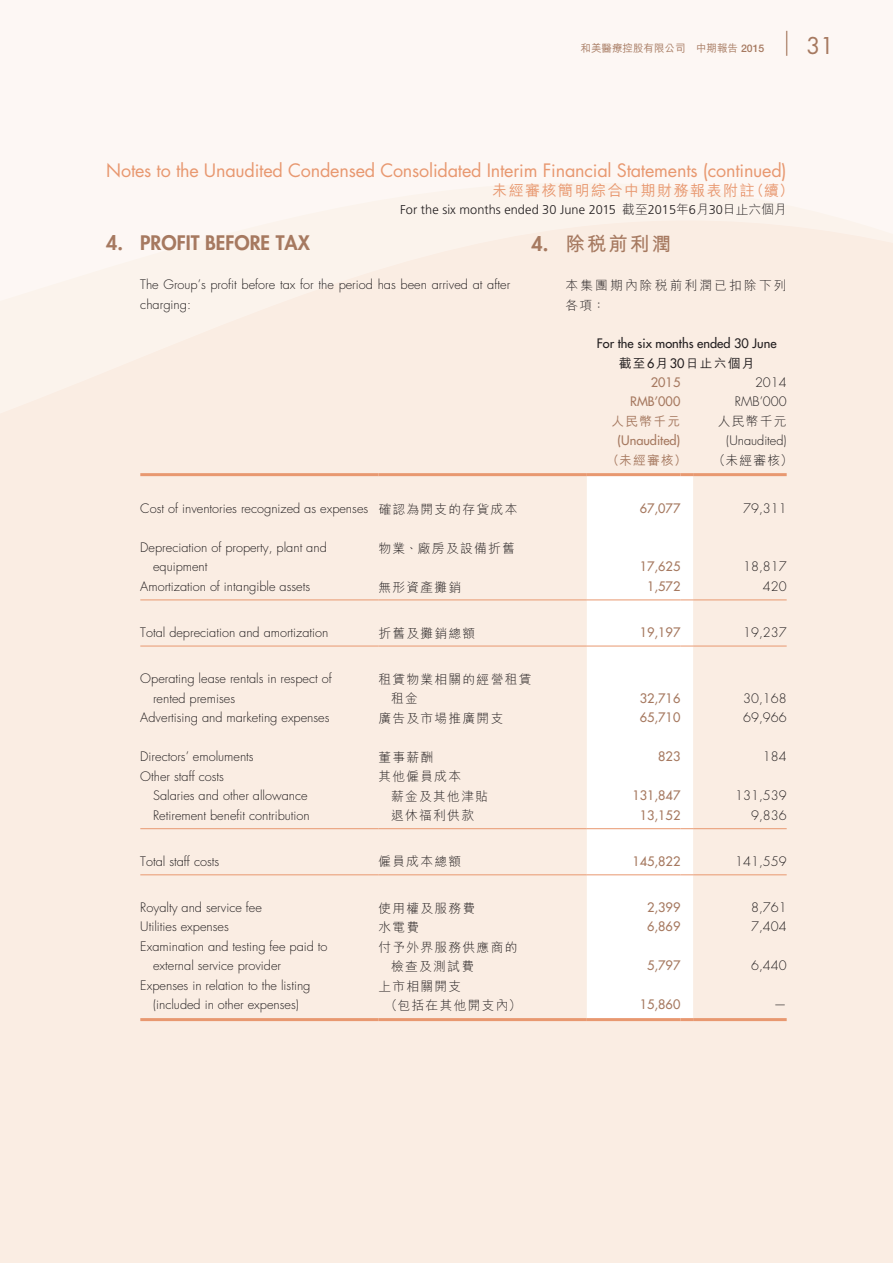
<style>
.page{position:relative;width:893px;height:1263px;background:#faede3}
.page>*{position:absolute;margin:0;border:0;box-sizing:border-box;transform-origin:0 0}
.t1{font:22.5px "Futura Std";color:#a67960}
.t2{font:800 19.5px "Futura Std";color:#a67960}
.t3{font:700 19.5px "M Hei HK";letter-spacing:.1em;color:#a67960}
.t4{font:18px "Futura Std";letter-spacing:-.01em;color:#e89870}
.t5{font:500 15px "M Hei HK";letter-spacing:.1em;color:#e89870}
.t6{font:300 12.75px/19.5px "Futura Std";color:#231f20}
.t7{font:300 12.75px/19.5px "M Hei HK";letter-spacing:.1em;color:#231f20}
.t8{font:500 12.75px "Futura Std";color:#a67960}
.t9{font:300 12.75px "Frutiger LT Std";letter-spacing:.005em;color:#231f20}
.t10{font:500 12.75px "Futura Std";color:#231f20}
.t11{font:300 12.75px/19.5px "M Hei HK";letter-spacing:.165em;color:#231f20}
.t12{font:500 12.75px "M Hei HK";letter-spacing:.1em;color:#231f20}
.t13{font:500 12.75px "M Hei HK";letter-spacing:.1em;color:#a67960}
.t14{font:500 10.5px "M Hei HK";color:#a67960}
.s1{font-family:"Helvetica Neue LT Std"}
.s2{font-family:"Futura Std"}
.s3{font-family:"M Hei HK"}
.s4{font-family:"Futura Std";font-weight:800}
</style>
<div class="page">
<svg style="left:0;top:0;width:893px;height:477px;fill:#fbf3ec"></svg>
<svg style="left:786px;top:31px;width:1px;height:25px"></svg>
<div style="left:587px;top:476px;width:106px;height:542px;background:#fff"></div>
<hr style="left:140px;top:599px;width:238px;height:1px;background:#e89870">
<hr style="left:378px;top:599px;width:209px;height:1px;background:#e89870">
<hr style="left:587px;top:599px;width:93px;height:1px;background:#e89870">
<svg style="left:680px;top:599px;width:13px;height:1px"></svg>
<hr style="left:693px;top:599px;width:94px;height:1px;background:#e89870">
<hr style="left:140px;top:646px;width:238px;height:1px;background:#e89870">
<hr style="left:378px;top:646px;width:209px;height:1px;background:#e89870">
<hr style="left:587px;top:646px;width:93px;height:1px;background:#e89870">
<svg style="left:680px;top:646px;width:13px;height:1px"></svg>
<hr style="left:693px;top:646px;width:94px;height:1px;background:#e89870">
<hr style="left:140px;top:828px;width:238px;height:1px;background:#e89870">
<hr style="left:378px;top:828px;width:209px;height:1px;background:#e89870">
<hr style="left:587px;top:828px;width:93px;height:1px;background:#e89870">
<svg style="left:680px;top:828px;width:13px;height:1px"></svg>
<hr style="left:693px;top:828px;width:94px;height:1px;background:#e89870">
<hr style="left:140px;top:874px;width:238px;height:1px;background:#e89870">
<hr style="left:378px;top:874px;width:209px;height:1px;background:#e89870">
<hr style="left:587px;top:874px;width:93px;height:1px;background:#e89870">
<svg style="left:680px;top:874px;width:13px;height:1px"></svg>
<hr style="left:693px;top:874px;width:94px;height:1px;background:#e89870">
<hr style="left:140px;top:473px;width:238px;height:3px;background:#e89870">
<hr style="left:378px;top:473px;width:209px;height:3px;background:#e89870">
<hr style="left:587px;top:473px;width:93px;height:3px;background:#e89870">
<svg style="left:680px;top:473px;width:13px;height:3px"></svg>
<hr style="left:693px;top:473px;width:94px;height:3px;background:#e89870">
<hr style="left:140px;top:1018px;width:238px;height:3px;background:#e89870">
<hr style="left:378px;top:1018px;width:209px;height:3px;background:#e89870">
<hr style="left:587px;top:1018px;width:93px;height:3px;background:#e89870">
<svg style="left:680px;top:1018px;width:13px;height:3px"></svg>
<hr style="left:693px;top:1018px;width:94px;height:3px;background:#e89870">
<p class="t14" style="left:581px;top:41px;width:185px">和美醫療控股有限公司 中期報告 <span class="s1">2015</span></p>
<h1 class="t1" style="left:806px;top:31px;width:29px">31</h1>
<h3 class="t4" style="left:106px;top:159px;width:682px">Notes to the Unaudited Condensed Consolidated Interim Financial Statements (continued)</h3>
<p class="t5" style="left:492px;top:180px;width:303px">未經審核簡明綜合中期財務報表附註（續）</p>
<h2 class="t2" style="left:106px;top:231px;width:205px">4. PROFIT BEFORE TAX</h2>
<p class="t6" style="left:140px;top:275px;width:371px">The Group’s profit before tax for the period has been arrived at after charging:</p>
<p class="t10" style="left:597px;top:335px;width:181px">For the six months ended 30 June</p>
<p class="t12" style="left:619px;top:354px;width:137px">截至<span class="s2">6</span>月<span class="s2">30</span>日止六個月</p>
<p class="t8" style="left:651px;top:374px;width:31px">2015</p>
<p class="t6" style="left:755px;top:373px;width:33px">2014</p>
<p class="t8" style="left:630px;top:393px;width:52px">RMB’000</p>
<p class="t6" style="left:735px;top:392px;width:53px">RMB’000</p>
<p class="t13" style="left:611px;top:412px;width:70px">人民幣千元</p>
<p class="t7" style="left:718px;top:411px;width:70px">人民幣千元</p>
<p class="t8" style="left:617px;top:432px;width:64px">(Unaudited)</p>
<p class="t6" style="left:726px;top:431px;width:62px">(Unaudited)</p>
<p class="t13" style="left:606px;top:451px;width:82px">（未經審核）</p>
<p class="t7" style="left:713px;top:450px;width:82px">（未經審核）</p>
<p class="t6" style="left:140px;top:499px;width:379px">Cost of inventories recognized as expenses <span class="s3">確認為開支的存貨成本</span></p>
<p class="t8" style="left:640px;top:500px;width:42px">67,077</p>
<p class="t6" style="left:743px;top:499px;width:45px">79,311</p>
<p class="t6" style="left:153px;top:538px;width:175px;text-indent:-13px">Depreciation of property, plant and equipment</p>
<p class="t7" style="left:378px;top:538px;width:138px">物業、廠房及設備折舊</p>
<p class="t9" style="left:400px;top:202px;width:388px">For the six months ended 30 June 2015 <span class="s3">截至</span>2015<span class="s3">年</span>6<span class="s3">月</span>30<span class="s3">日止六個月</span></p>
<h2 class="t3" style="left:531px;top:230px;width:141px"><span class="s4">4.</span> 除稅前利潤</h2>
<p class="t11" style="left:566px;top:276px;width:223px">本集團期內除稅前利潤已扣除下列各項：</p>
<p class="t8" style="left:640px;top:559px;width:42px">17,625</p>
<p class="t6" style="left:743px;top:557px;width:45px">18,817</p>
<p class="t6" style="left:140px;top:577px;width:171px">Amortization of intangible assets</p>
<p class="t7" style="left:378px;top:577px;width:84px">無形資產攤銷</p>
<p class="t8" style="left:647px;top:578px;width:35px">1,572</p>
<p class="t6" style="left:763px;top:577px;width:25px">420</p>
<p class="t6" style="left:140px;top:623px;width:190px">Total depreciation and amortization</p>
<p class="t7" style="left:378px;top:623px;width:98px">折舊及攤銷總額</p>
<p class="t8" style="left:640px;top:624px;width:42px">19,197</p>
<p class="t6" style="left:743px;top:623px;width:45px">19,237</p>
<p class="t6" style="left:153px;top:669px;width:180px;text-indent:-13px">Operating lease rentals in respect of rented premises</p>
<p class="t7" style="left:391px;top:669px;width:142px;text-indent:-13px">租賃物業相關的經營租賃租金</p>
<p class="t8" style="left:640px;top:690px;width:42px">32,716</p>
<p class="t6" style="left:743px;top:689px;width:45px">30,168</p>
<p class="t6" style="left:140px;top:708px;width:191px">Advertising and marketing expenses</p>
<p class="t7" style="left:378px;top:708px;width:126px">廣告及市場推廣開支</p>
<p class="t8" style="left:640px;top:709px;width:42px">65,710</p>
<p class="t6" style="left:743px;top:708px;width:45px">69,966</p>
<p class="t6" style="left:140px;top:747px;width:115px">Directors’ emoluments</p>
<p class="t7" style="left:378px;top:747px;width:56px">董事薪酬</p>
<p class="t8" style="left:658px;top:748px;width:24px">823</p>
<p class="t6" style="left:763px;top:747px;width:25px">184</p>
<p class="t6" style="left:140px;top:767px;width:85px">Other staff costs</p>
<p class="t7" style="left:378px;top:767px;width:84px">其他僱員成本</p>
<p class="t6" style="left:153px;top:786px;width:156px">Salaries and other allowance</p>
<p class="t7" style="left:391px;top:786px;width:98px">薪金及其他津貼</p>
<p class="t8" style="left:632px;top:787px;width:49px">131,847</p>
<p class="t6" style="left:735px;top:786px;width:53px">131,539</p>
<p class="t6" style="left:153px;top:806px;width:158px">Retirement benefit contribution</p>
<p class="t7" style="left:391px;top:806px;width:84px">退休福利供款</p>
<p class="t8" style="left:640px;top:807px;width:42px">13,152</p>
<p class="t6" style="left:751px;top:806px;width:37px">9,836</p>
<p class="t6" style="left:140px;top:852px;width:80px">Total staff costs</p>
<p class="t7" style="left:378px;top:852px;width:84px">僱員成本總額</p>
<p class="t8" style="left:632px;top:853px;width:49px">145,822</p>
<p class="t6" style="left:735px;top:852px;width:53px">141,559</p>
<p class="t6" style="left:140px;top:898px;width:123px">Royalty and service fee</p>
<p class="t7" style="left:378px;top:898px;width:98px">使用權及服務費</p>
<p class="t8" style="left:647px;top:899px;width:35px">2,399</p>
<p class="t6" style="left:751px;top:898px;width:37px">8,761</p>
<p class="t6" style="left:140px;top:917px;width:90px">Utilities expenses</p>
<p class="t7" style="left:378px;top:917px;width:42px">水電費</p>
<p class="t8" style="left:647px;top:919px;width:35px">6,869</p>
<p class="t6" style="left:751px;top:917px;width:37px">7,404</p>
<p class="t6" style="left:153px;top:937px;width:176px;text-indent:-13px">Examination and testing fee paid to external service provider</p>
<p class="t7" style="left:391px;top:937px;width:128px;text-indent:-13px">付予外界服務供應商的檢查及測試費</p>
<p class="t8" style="left:647px;top:958px;width:35px">5,797</p>
<p class="t6" style="left:751px;top:956px;width:37px">6,440</p>
<p class="t6" style="left:140px;top:976px;width:172px;text-align:center">Expenses in relation to the listing (included in other expenses)</p>
<p class="t7" style="left:385px;top:976px;width:138px;text-indent:-6px">上市相關開支<br>（包括在其他開支內）</p>
<p class="t8" style="left:640px;top:997px;width:42px">15,860</p>
<p class="t6" style="left:774px;top:995px;width:14px">—</p>
</div>
